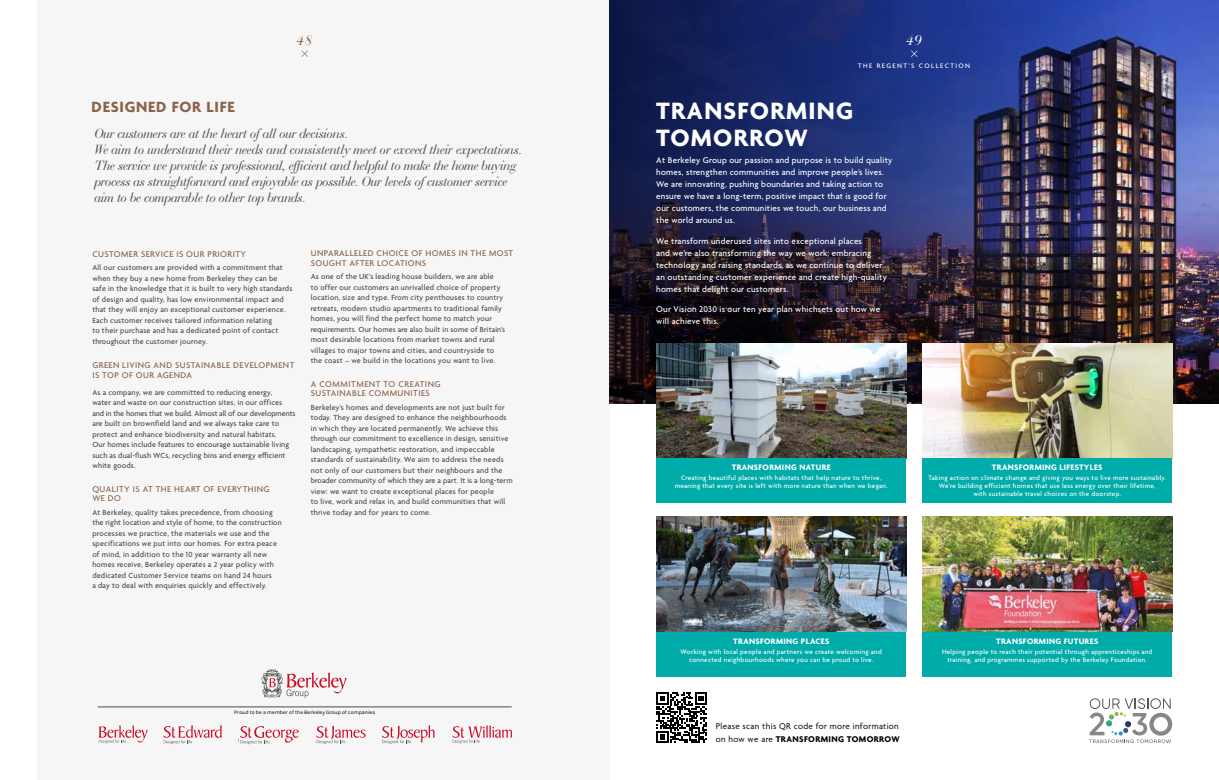
<style>
.page{position:relative;width:1219px;height:780px;background:#fff}
.page>*{position:absolute;margin:0;border:0;box-sizing:border-box;transform-origin:0 0}
.t1{font:700 25.6px/27.2px "Agenda";letter-spacing:.05em;color:#fff}
.t2{font:700 16px "Agenda";letter-spacing:.05em;color:#8b634b}
.t3{font:italic 15px "Bauer Bodoni BT";color:#8b634b}
.t4{font:italic 15px "Bauer Bodoni BT";color:#fff}
.t5{font:italic 14px/16px "Bauer Bodoni BT";letter-spacing:-.01em;color:#575756}
.t6{font:500 9px/12px "Agenda";letter-spacing:.025em;color:#fff}
.t7{font:500 9px/9.6px "Agenda";letter-spacing:.05em;color:#8b634b}
.t8{font:9px/13px "Agenda";letter-spacing:.04em;color:#000}
.t9{font:700 8.6px "Agenda";letter-spacing:.04em;color:#fff}
.t10{font:500 8px/10.5px "Agenda";letter-spacing:.025em;color:#4a4a49}
.t11{font:500 7px/8px "Agenda";letter-spacing:.04em;color:#fff;text-align:center}
.t12{font:500 7px "Agenda";letter-spacing:.2em;color:#fff}
.t13{font:5.3px "Karla";letter-spacing:.005em;color:#000}
.s1{font-weight:700}
</style>
<div class="page">
<div style="left:37px;top:0;width:572px;height:780px;background:#f6f6f6"></div>
<img style="left:609px;top:0;width:610px;height:403px">
<img style="left:922px;top:343px;width:250px;height:115px">
<img style="left:922px;top:516px;width:250px;height:116px">
<img style="left:656px;top:516px;width:250px;height:116px">
<div style="left:656px;top:632px;width:250px;height:44px;background:#00acaa"></div>
<img style="left:656px;top:343px;width:250px;height:115px">
<div style="left:656px;top:458px;width:250px;height:45px;background:#00acaa"></div>
<div style="left:922px;top:458px;width:250px;height:45px;background:#00acaa"></div>
<div style="left:922px;top:632px;width:250px;height:44px;background:#00acaa"></div>
<svg style="left:656px;top:692px;width:51px;height:51px"></svg>
<svg style="left:1089px;top:698px;width:83px;height:45px"></svg>
<svg style="left:261px;top:669px;width:86px;height:28px"></svg>
<hr style="left:98px;top:706px;width:414px;height:1px;background:#4a4a49">
<svg style="left:164px;top:725px;width:58px;height:19px"></svg>
<svg style="left:99px;top:725px;width:49px;height:18px"></svg>
<svg style="left:240px;top:726px;width:59px;height:18px"></svg>
<svg style="left:453px;top:725px;width:59px;height:18px"></svg>
<svg style="left:317px;top:726px;width:49px;height:18px"></svg>
<svg style="left:382px;top:725px;width:53px;height:19px"></svg>
<svg style="left:911px;top:50px;width:6px;height:7px"></svg>
<svg style="left:301px;top:50px;width:7px;height:7px"></svg>
<h3 class="t3" style="left:297px;top:31px;width:17px">48</h3>
<h3 class="t4" style="left:906px;top:31px;width:17px">49</h3>
<h2 class="t2" style="left:92px;top:98px;width:145px">DESIGNED FOR LIFE</h2>
<p class="t5" style="left:95px;top:125px;width:429px">Our customers are at the heart of all our decisions.<br>We aim to understand their needs and consistently meet or exceed their expectations.<br>The service we provide is professional, efficient and helpful to make the home buying process as straightforward and enjoyable as possible. Our levels of customer service aim to be comparable to other top brands.</p>
<p class="t7" style="left:92px;top:250px;width:155px">CUSTOMER SERVICE IS OUR PRIORITY</p>
<p class="t10" style="left:92px;top:263px;width:202px">All our customers are provided with a commitment that when they buy a new home from Berkeley they can be safe in the knowledge that it is built to very high standards of design and quality, has low environmental impact and that they will enjoy an exceptional customer experience.<br>Each customer receives tailored information relating<br>to their purchase and has a dedicated point of contact throughout the customer journey.</p>
<p class="t7" style="left:92px;top:360px;width:204px;line-height:10.8px">GREEN LIVING AND SUSTAINABLE DEVELOPMENT<br>IS TOP OF OUR AGENDA</p>
<p class="t10" style="left:92px;top:387px;width:205px">As a company, we are committed to reducing energy,<br>water and waste on our construction sites, in our offices and in the homes that we build. Almost all of our developments are built on brownfield land and we always take care to protect and enhance biodiversity and natural habitats.<br>Our homes include features to encourage sustainable living such as dual-flush WCs, recycling bins and energy efficient white goods.</p>
<p class="t7" style="left:92px;top:484px;width:179px">QUALITY IS AT THE HEART OF EVERYTHING<br>WE DO</p>
<p class="t10" style="left:92px;top:507px;width:191px">At Berkeley, quality takes precedence, from choosing the right location and style of home, to the construction processes we practice, the materials we use and the specifications we put into our homes. For extra peace of mind, in addition to the 10 year warranty all new homes receive, Berkeley operates a 2 year policy with dedicated Customer Service teams on hand 24 hours<br>a day to deal with enquiries quickly and effectively.</p>
<p class="t7" style="left:311px;top:249px;width:204px">UNPARALLELED CHOICE OF HOMES IN THE MOST<br>SOUGHT AFTER LOCATIONS</p>
<p class="t10" style="left:311px;top:272px;width:196px">As one of the UK’s leading house builders, we are able<br>to offer our customers an unrivalled choice of property location, size and type. From city penthouses to country retreats, modern studio apartments to traditional family homes, you will find the perfect home to match your requirements. Our homes are also built in some of Britain’s most desirable locations from market towns and rural villages to major towns and cities, and countryside to the coast – we build in the locations you want to live.</p>
<p class="t7" style="left:311px;top:380px;width:131px">A COMMITMENT TO CREATING<br>SUSTAINABLE COMMUNITIES</p>
<p class="t10" style="left:311px;top:402px;width:203px">Berkeley’s homes and developments are not just built for today. They are designed to enhance the neighbourhoods in which they are located permanently. We achieve this through our commitment to excellence in design, sensitive landscaping, sympathetic restoration, and impeccable standards of sustainability. We aim to address the needs not only of our customers but their neighbours and the broader community of which they are a part. It is a long-term view: we want to create exceptional places for people<br>to live, work and relax in, and build communities that will thrive today and for years to come.</p>
<p class="t13" style="left:234px;top:709px;width:142px">Proud to be a member of the Berkeley Group of companies</p>
<p class="t12" style="left:858px;top:61px;width:113px">THE REGENT’S COLLECTION</p>
<h1 class="t1" style="left:656px;top:99px;width:198px">TRANSFORMING<br>TOMORROW</h1>
<p class="t6" style="left:656px;top:155px;width:238px">At Berkeley Group our passion and purpose is to build quality homes, strengthen communities and improve people’s lives.<br>We are innovating, pushing boundaries and taking action to ensure we have a long-term, positive impact that is good for our customers, the communities we touch, our business and the world around us.</p>
<p class="t6" style="left:656px;top:235px;width:232px">We transform underused sites into exceptional places<br>and we’re also transforming the way we work; embracing technology and raising standards, as we continue to deliver an outstanding customer experience and create high-quality homes that delight our customers.</p>
<p class="t6" style="left:656px;top:304px;width:226px">Our Vision 2030 is our ten year plan whichsets out how we will achieve this.</p>
<p class="t9" style="left:732px;top:463px;width:100px">TRANSFORMING NATURE</p>
<p class="t11" style="left:675px;top:474px;width:214px">Creating beautiful places with habitats that help nature to thrive, meaning that every site is left with more nature than when we began.</p>
<p class="t9" style="left:992px;top:463px;width:112px">TRANSFORMING LIFESTYLES</p>
<p class="t11" style="left:928px;top:474px;width:239px">Taking action on climate change and giving you ways to live more sustainably.<br>We’re building efficient homes that use less energy over their lifetime,<br>with sustainable travel choices on the doorstep.</p>
<p class="t9" style="left:733px;top:636px;width:98px">TRANSFORMING PLACES</p>
<p class="t11" style="left:681px;top:647px;width:203px">Working with local people and partners we create welcoming and connected neighbourhoods where you can be proud to live.</p>
<p class="t8" style="left:716px;top:720px;width:185px">Please scan this QR code for more information on how we are <span class="s1">TRANSFORMING TOMORROW</span></p>
<p class="t9" style="left:996px;top:636px;width:104px">TRANSFORMING FUTURES</p>
<p class="t11" style="left:942px;top:647px;width:212px">Helping people to reach their potential through apprenticeships and training, and programmes supported by the Berkeley Foundation.</p>
</div>
